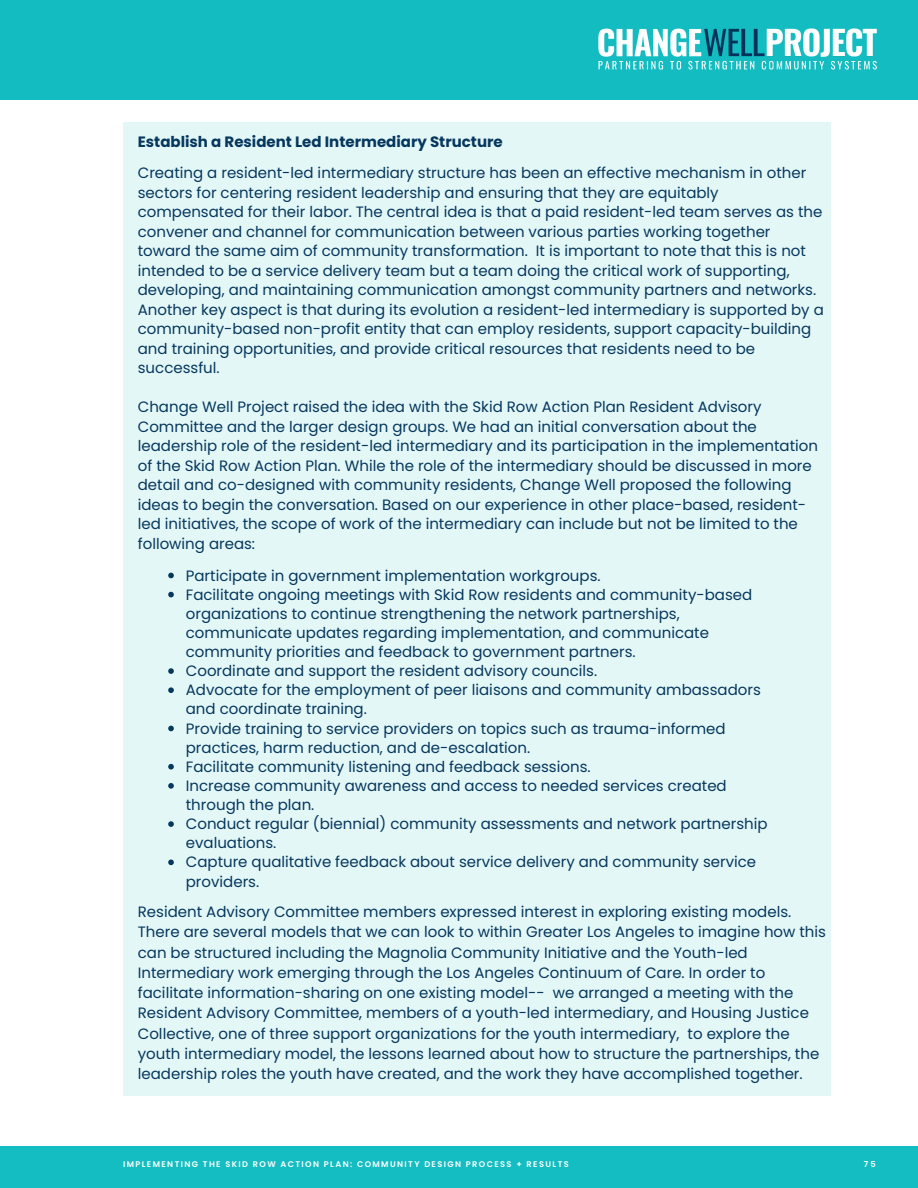
<style>
.page{position:relative;width:918px;height:1188px;background:#fff}
.page>*{position:absolute;margin:0;border:0;box-sizing:border-box;transform-origin:0 0}
.t1{font:15px/19.5px "Poppins";color:#06375d}
.t2{font:700 15px "Poppins";color:#06375d}
.t3{font:600 8.25px "Poppins";letter-spacing:.17em;color:#fff}
</style>
<div class="page">
<div style="left:0;top:0;width:918px;height:100px;background:#13bcc1"></div>
<img style="left:598px;top:28px;width:279px;height:42px">
<div style="left:0;top:1146px;width:918px;height:42px;background:#13bdc1"></div>
<div style="left:123px;top:122px;width:708px;height:974px;background:#e3f7f7"></div>
<svg style="left:168px;top:573px;width:6px;height:5px"></svg>
<svg style="left:168px;top:592px;width:6px;height:5px"></svg>
<svg style="left:168px;top:668px;width:6px;height:6px"></svg>
<svg style="left:168px;top:687px;width:6px;height:6px"></svg>
<svg style="left:168px;top:726px;width:6px;height:5px"></svg>
<svg style="left:168px;top:764px;width:6px;height:6px"></svg>
<svg style="left:168px;top:783px;width:6px;height:6px"></svg>
<svg style="left:168px;top:821px;width:6px;height:6px"></svg>
<svg style="left:168px;top:860px;width:6px;height:5px"></svg>
<p class="t2" style="left:138px;top:132px;width:366px">Establish a Resident Led Intermediary Structure</p>
<p class="t1" style="left:138px;top:163px;width:688px">Creating a resident-led intermediary structure has been an effective mechanism in other sectors for centering resident leadership and ensuring that they are equitably compensated for their labor. The central idea is that a paid resident-led team serves as the convener and channel for communication between various parties working together toward the same aim of community transformation. It is important to note that this is not intended to be a service delivery team but a team doing the critical work of supporting, developing, and maintaining communication amongst community partners and networks.<br>Another key aspect is that during its evolution a resident-led intermediary is supported by a community-based non-profit entity that can employ residents, support capacity-building and training opportunities, and provide critical resources that residents need to be successful.</p>
<p class="t1" style="left:138px;top:397px;width:682px">Change Well Project raised the idea with the Skid Row Action Plan Resident Advisory Committee and the larger design groups. We had an initial conversation about the leadership role of the resident-led intermediary and its participation in the implementation of the Skid Row Action Plan. While the role of the intermediary should be discussed in more detail and co-designed with community residents, Change Well proposed the following ideas to begin the conversation. Based on our experience in other place-based, resident&shy;led initiatives, the scope of work of the intermediary can include but not be limited to the following areas:</p>
<p class="t1" style="left:186px;top:566px;width:416px">Participate in government implementation workgroups.</p>
<p class="t1" style="left:186px;top:585px;width:568px">Facilitate ongoing meetings with Skid Row residents and community-based organizations to continue strengthening the network partnerships, communicate updates regarding implementation, and communicate community priorities and feedback to government partners.</p>
<p class="t1" style="left:186px;top:661px;width:413px">Coordinate and support the resident advisory councils.</p>
<p class="t1" style="left:186px;top:680px;width:577px">Advocate for the employment of peer liaisons and community ambassadors and coordinate training.</p>
<p class="t1" style="left:186px;top:719px;width:541px">Provide training to service providers on topics such as trauma-informed practices, harm reduction, and de-escalation.</p>
<p class="t1" style="left:186px;top:757px;width:406px">Facilitate community listening and feedback sessions.</p>
<h2 class="t1" style="left:186px;top:776px;width:542px">Increase community awareness and access to needed services created through the plan.</h2>
<p class="t1" style="left:186px;top:814px;width:583px">Conduct regular (biennial) community assessments and network partnership evaluations.</p>
<p class="t1" style="left:186px;top:853px;width:572px">Capture qualitative feedback about service delivery and community service providers.</p>
<p class="t1" style="left:138px;top:902px;width:690px;line-height:20.2px">Resident Advisory Committee members expressed interest in exploring existing models.<br>There are several models that we can look to within Greater Los Angeles to imagine how this can be structured including the Magnolia Community Initiative and the Youth-led Intermediary work emerging through the Los Angeles Continuum of Care. In order to facilitate information-sharing on one existing model-- we arranged a meeting with the Resident Advisory Committee, members of a youth-led intermediary, and Housing Justice Collective, one of three support organizations for the youth intermediary, to explore the youth intermediary model, the lessons learned about how to structure the partnerships, the leadership roles the youth have created, and the work they have accomplished together.</p>
<h2 class="t3" style="left:123px;top:1159px;width:447px">IMPLEMENTING THE SKID ROW ACTION PLAN: COMMUNITY DESIGN PROCESS + RESULTS</h2>
<h2 class="t3" style="left:864px;top:1159px;width:13px">75</h2>
</div>
